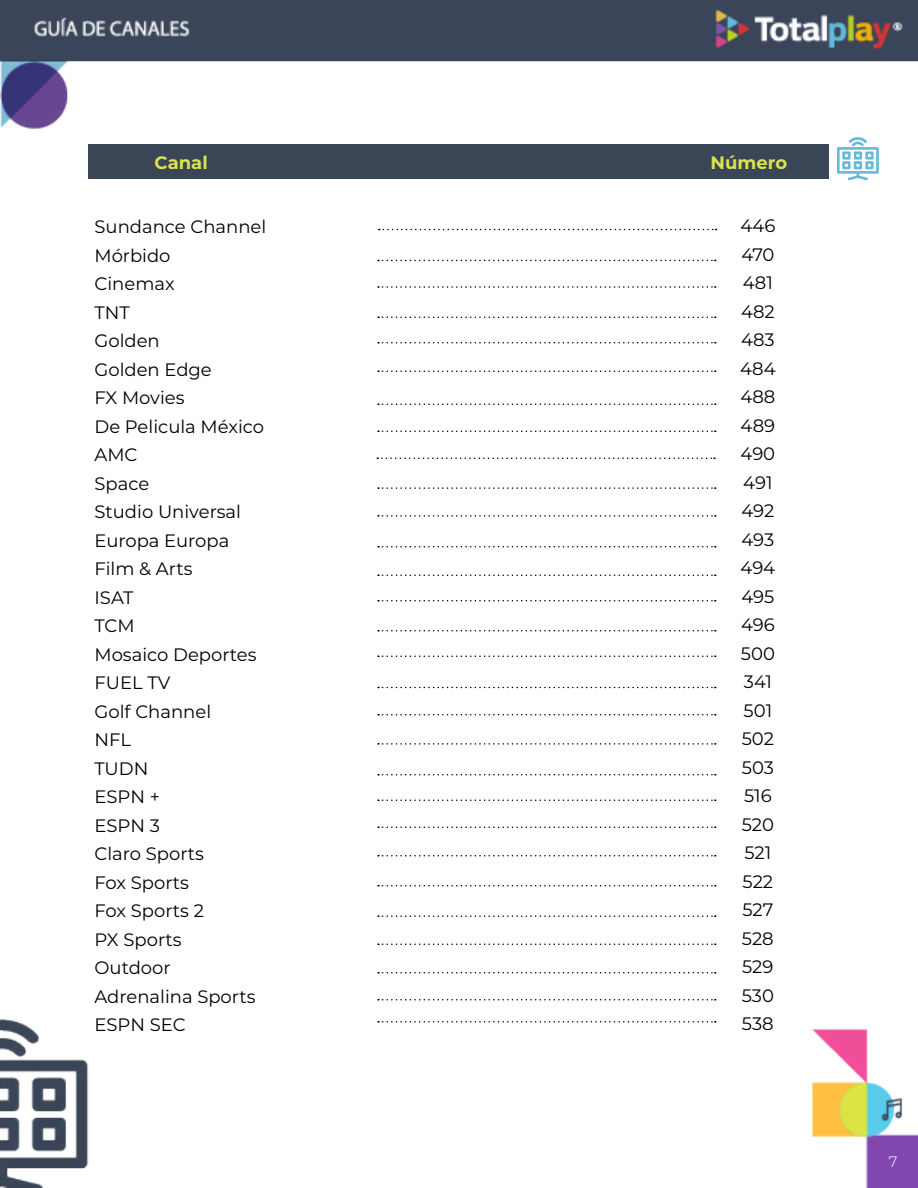
<style>
.page{position:relative;width:918px;height:1188px;background:#fff}
.page>*{position:absolute;margin:0;border:0;box-sizing:border-box;transform-origin:0 0}
.t1{font:18px/28.5px "Montserrat";color:#000}
.t2{font:700 18px "Montserrat";color:#dae34f}
.t3{font:300 15px "Montserrat";color:#fff}
</style>
<div class="page">
<img style="left:0;top:0;width:918px;height:1188px">
<div style="left:88px;top:145px;width:742px;height:34px;background:#3a4555"></div>
<svg style="left:837px;top:137px;width:42px;height:43px"></svg>
<svg style="left:379px;top:229px;width:338px;height:1px"></svg>
<svg style="left:378px;top:260px;width:338px;height:1px"></svg>
<svg style="left:378px;top:286px;width:338px;height:2px"></svg>
<svg style="left:378px;top:316px;width:338px;height:2px"></svg>
<svg style="left:378px;top:342px;width:338px;height:2px"></svg>
<svg style="left:378px;top:370px;width:338px;height:2px"></svg>
<svg style="left:378px;top:404px;width:338px;height:1px"></svg>
<svg style="left:378px;top:430px;width:338px;height:2px"></svg>
<svg style="left:377px;top:458px;width:338px;height:1px"></svg>
<svg style="left:378px;top:487px;width:338px;height:2px"></svg>
<svg style="left:378px;top:515px;width:338px;height:2px"></svg>
<svg style="left:378px;top:546px;width:338px;height:2px"></svg>
<svg style="left:378px;top:574px;width:338px;height:2px"></svg>
<svg style="left:378px;top:600px;width:338px;height:2px"></svg>
<svg style="left:378px;top:630px;width:338px;height:2px"></svg>
<svg style="left:378px;top:656px;width:338px;height:1px"></svg>
<svg style="left:378px;top:687px;width:338px;height:1px"></svg>
<svg style="left:378px;top:714px;width:338px;height:2px"></svg>
<svg style="left:378px;top:743px;width:338px;height:2px"></svg>
<svg style="left:378px;top:774px;width:338px;height:2px"></svg>
<svg style="left:378px;top:800px;width:338px;height:1px"></svg>
<svg style="left:378px;top:826px;width:338px;height:2px"></svg>
<svg style="left:378px;top:855px;width:338px;height:1px"></svg>
<svg style="left:378px;top:885px;width:338px;height:1px"></svg>
<svg style="left:378px;top:915px;width:338px;height:2px"></svg>
<svg style="left:378px;top:944px;width:338px;height:1px"></svg>
<svg style="left:378px;top:972px;width:338px;height:2px"></svg>
<svg style="left:378px;top:999px;width:338px;height:1px"></svg>
<svg style="left:378px;top:1021px;width:338px;height:2px"></svg>
<p class="t2" style="left:155px;top:149px;width:55px">Canal</p>
<p class="t2" style="left:711px;top:149px;width:78px">Número</p>
<p class="t1" style="left:94px;top:212px;width:173px">Sundance Channel<br>Mórbido<br>Cinemax<br>TNT<br>Golden<br>Golden Edge<br>FX Movies<br>De Pelicula México<br>AMC<br>Space<br>Studio Universal<br>Europa Europa<br>Film &amp; Arts<br>ISAT<br>TCM<br>Mosaico Deportes<br>FUEL TV<br>Golf Channel<br>NFL<br>TUDN<br>ESPN +<br>ESPN 3<br>Claro Sports<br>Fox Sports<br>Fox Sports 2<br>PX Sports<br>Outdoor<br>Adrenalina Sports<br>ESPN SEC</p>
<p class="t1" style="left:740px;top:211px;width:37px">446<br>470<br>481<br>482<br>483<br>484<br>488<br>489<br>490<br>491<br>492<br>493<br>494<br>495<br>496<br>500<br>341<br>501<br>502<br>503<br>516<br>520<br>521<br>522<br>527<br>528<br>529<br>530<br>538</p>
<p class="t3" style="left:889px;top:1151px;width:10px">7</p>
</div>
